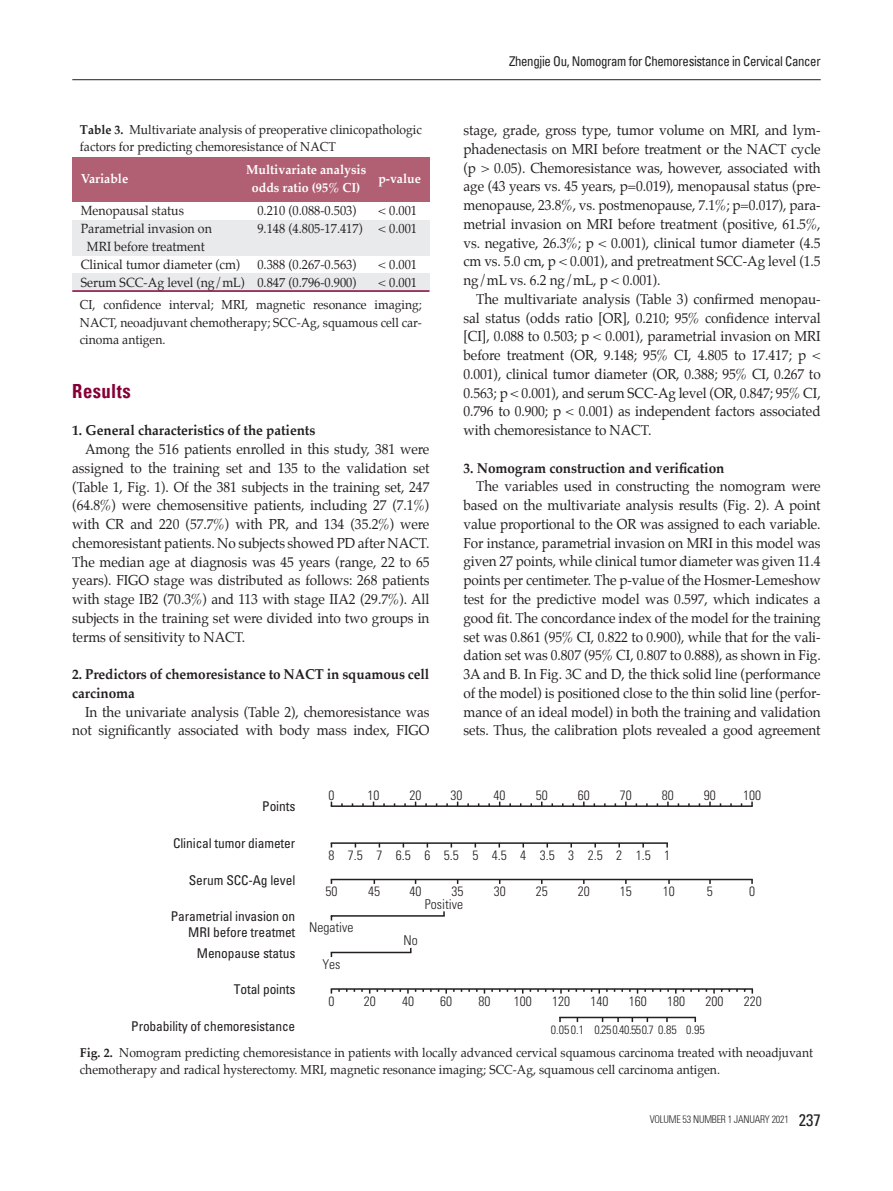
<style>
.page{position:relative;width:893px;height:1191px;background:#fff}
.page>*{position:absolute;margin:0;border:0;box-sizing:border-box;transform-origin:0 0}
.t1{font:700 condensed 19.5px "Univers";letter-spacing:.025em;color:#840037;scale:.95 1}
.t2{font:14.25px/18.8px "Palatino";letter-spacing:-.005em;color:#231f20;text-align:justify;scale:.95 1}
.t3{font:700 14.25px/18.8px "Palatino";letter-spacing:-.005em;color:#231f20;scale:.95 1}
.t4{font:condensed 13.5px/15.6px "Univers";letter-spacing:-.01em;color:#231f20;text-align:right}
.t5{font:300 condensed 13.5px "Univers";color:#231f20}
.t6{font:condensed 13.5px "Univers";letter-spacing:-.01em;color:#231f20;scale:.95 1}
.t7{font:13.05px "Palatino";color:#231f20;scale:.95 1}
.t8{font:700 13.05px "Palatino";color:#fff;scale:.95 1}
.t9{font:12.75px/17.2px "Palatino";color:#231f20;scale:.95 1}
.t10{font:300 condensed 12px "Univers";color:#231f20}
.t11{font:300 condensed 10.5px "Univers";letter-spacing:-.02em;color:#231f20;scale:.95 1}
.s1{font-weight:700}
.s2{font-weight:400;font-size:16.5px}
</style>
<div class="page">
<hr style="left:72px;top:79px;width:749px;height:1px;background:#231f20">
<div style="left:72px;top:157px;width:357px;height:45px;background:#b06072"></div>
<div style="left:72px;top:220px;width:357px;height:35px;background:#e9eaeb"></div>
<div style="left:72px;top:274px;width:357px;height:17px;background:#e9eaeb"></div>
<hr style="left:72px;top:290px;width:357px;height:2px;background:#840037">
<hr style="left:331px;top:805px;width:422px;height:2px;background:#231f20">
<hr style="left:331px;top:842px;width:337px;height:2px;background:#231f20">
<hr style="left:331px;top:878px;width:422px;height:2px;background:#231f20">
<hr style="left:331px;top:915px;width:114px;height:1px;background:#231f20">
<hr style="left:331px;top:951px;width:80px;height:2px;background:#231f20">
<hr style="left:331px;top:988px;width:422px;height:1px;background:#231f20">
<hr style="left:559px;top:1016px;width:137px;height:2px;background:#231f20">
<p class="t9" style="left:80px;top:121px;width:361px"><span class="s1">Table 3.</span> Multivariate analysis of preoperative clinicopathologic factors for predicting chemoresistance of NACT</p>
<p class="t8" style="left:81px;top:168px;width:52px">Variable</p>
<p class="t8" style="left:246px;top:159px;width:128px">Multivariate analysis</p>
<p class="t8" style="left:252px;top:177px;width:116px">odds ratio (95% CI)</p>
<p class="t8" style="left:378px;top:168px;width:46px">p-value</p>
<p class="t7" style="left:81px;top:199px;width:110px">Menopausal status</p>
<p class="t7" style="left:257px;top:199px;width:106px">0.210 (0.088-0.503)</p>
<p class="t7" style="left:379px;top:199px;width:42px">&lt; 0.001</p>
<p class="t7" style="left:81px;top:217px;width:139px">Parametrial invasion on</p>
<p class="t7" style="left:257px;top:217px;width:170px">9.148 (4.805-17.417) &lt; 0.001</p>
<p class="t7" style="left:87px;top:235px;width:125px">MRI before treatment</p>
<p class="t7" style="left:81px;top:253px;width:169px">Clinical tumor diameter (cm)</p>
<p class="t7" style="left:257px;top:253px;width:106px">0.388 (0.267-0.563)</p>
<p class="t7" style="left:379px;top:253px;width:42px">&lt; 0.001</p>
<p class="t7" style="left:81px;top:271px;width:292px">Serum SCC-Ag level (ng/mL) 0.847 (0.796-0.900)</p>
<p class="t7" style="left:379px;top:271px;width:42px">&lt; 0.001</p>
<p class="t9" style="left:80px;top:296px;width:361px;text-align:justify">CI, confidence interval; MRI, magnetic resonance imaging; NACT, neoadjuvant chemotherapy; SCC-Ag, squamous cell car&shy;cinoma antigen.</p>
<p class="t1" style="left:72px;top:379px;width:63px">Results</p>
<p class="t3" style="left:72px;top:421px;width:257px">1. General characteristics of the patients</p>
<p class="t2" style="left:72px;top:440px;width:378px;text-indent:13px">Among the 516 patients enrolled in this study, 381 were assigned to the training set and 135 to the validation set (Table 1, Fig. 1). Of the 381 subjects in the training set, 247 (64.8%) were chemosensitive patients, including 27 (7.1%) with CR and 220 (57.7%) with PR, and 134 (35.2%) were chemoresistant patients. No subjects showed PD after NACT.<br>The median age at diagnosis was 45 years (range, 22 to 65 years). FIGO stage was distributed as follows: 268 patients with stage IB2 (70.3%) and 113 with stage IIA2 (29.7%). All subjects in the training set were divided into two groups in terms of sensitivity to NACT.</p>
<p class="t3" style="left:72px;top:664px;width:377px">2. Predictors of chemoresistance to NACT in squamous cell carcinoma</p>
<p class="t2" style="left:72px;top:702px;width:377px;text-align:right">In the univariate analysis (Table 2), chemoresistance was not significantly associated with body mass index, FIGO</p>
<p class="t6" style="left:509px;top:53px;width:330px">Zhengjie Ou, Nomogram for Chemoresistance in Cervical Cancer</p>
<p class="t2" style="left:463px;top:121px;width:378px">stage, grade, gross type, tumor volume on MRI, and lym&shy;phadenectasis on MRI before treatment or the NACT cycle (p &gt; 0.05). Chemoresistance was, however, associated with age (43 years vs. 45 years, p=0.019), menopausal status (pre&shy;menopause, 23.8%, vs. postmenopause, 7.1%; p=0.017), para&shy;metrial invasion on MRI before treatment (positive, 61.5%, vs. negative, 26.3%; p &lt; 0.001), clinical tumor diameter (4.5 cm vs. 5.0 cm, p &lt; 0.001), and pretreatment SCC-Ag level (1.5 ng/mL vs. 6.2 ng/mL, p &lt; 0.001).</p>
<p class="t2" style="left:463px;top:289px;width:378px;text-indent:13px">The multivariate analysis (Table 3) confirmed menopau&shy;sal status (odds ratio [OR], 0.210; 95% confidence interval [CI], 0.088 to 0.503; p &lt; 0.001), parametrial invasion on MRI before treatment (OR, 9.148; 95% CI, 4.805 to 17.417; p &lt; 0.001), clinical tumor diameter (OR, 0.388; 95% CI, 0.267 to 0.563; p &lt; 0.001), and serum SCC-Ag level (OR, 0.847; 95% CI, 0.796 to 0.900; p &lt; 0.001) as independent factors associated with chemoresistance to NACT.</p>
<p class="t3" style="left:463px;top:458px;width:276px">3. Nomogram construction and verification</p>
<p class="t2" style="left:463px;top:477px;width:377px;text-indent:13px">The variables used in constructing the nomogram were based on the multivariate analysis results (Fig. 2). A point value proportional to the OR was assigned to each variable.<br>For instance, parametrial invasion on MRI in this model was given 27 points, while clinical tumor diameter was given 11.4 points per centimeter. The p-value of the Hosmer-Lemeshow test for the predictive model was 0.597, which indicates a good fit. The concordance index of the model for the training set was 0.861 (95% CI, 0.822 to 0.900), while that for the vali&shy;dation set was 0.807 (95% CI, 0.807 to 0.888), as shown in Fig.<br>3A and B. In Fig. 3C and D, the thick solid line (performance of the model) is positioned close to the thin solid line (perfor&shy;mance of an ideal model) in both the training and validation sets. Thus, the calibration plots revealed a good agreement</p>
<p class="t4" style="left:262px;top:798px;width:35px">Points</p>
<p class="t4" style="left:173px;top:835px;width:124px">Clinical tumor diameter</p>
<p class="t4" style="left:189px;top:871px;width:108px">Serum SCC-Ag level</p>
<p class="t4" style="left:171px;top:908px;width:126px">Parametrial invasion on<br>MRI before treatmet</p>
<p class="t4" style="left:197px;top:944px;width:100px">Menopause status</p>
<p class="t4" style="left:234px;top:981px;width:63px">Total points</p>
<p class="t4" style="left:131px;top:1017px;width:166px">Probability of chemoresistance</p>
<p class="t5" style="left:328px;top:786px;width:7px">0</p>
<p class="t5" style="left:450px;top:786px;width:13px">30</p>
<p class="t5" style="left:367px;top:786px;width:13px">10</p>
<p class="t5" style="left:409px;top:786px;width:13px">20</p>
<p class="t5" style="left:494px;top:786px;width:13px">40</p>
<p class="t5" style="left:536px;top:786px;width:13px">50</p>
<p class="t5" style="left:578px;top:786px;width:13px">60</p>
<p class="t5" style="left:620px;top:786px;width:13px">70</p>
<p class="t5" style="left:662px;top:786px;width:13px">80</p>
<p class="t5" style="left:704px;top:786px;width:13px">90</p>
<p class="t5" style="left:743px;top:786px;width:19px">100</p>
<p class="t5" style="left:328px;top:847px;width:343px">8 7.5 7 6.5 6 5.5 5 4.5 4 3.5 3 2.5 2 1.5 1</p>
<p class="t5" style="left:325px;top:883px;width:13px">50</p>
<p class="t5" style="left:368px;top:883px;width:13px">45</p>
<p class="t5" style="left:410px;top:883px;width:13px">40</p>
<p class="t5" style="left:452px;top:883px;width:13px">35</p>
<p class="t5" style="left:494px;top:883px;width:13px">30</p>
<p class="t5" style="left:536px;top:883px;width:13px">25</p>
<p class="t5" style="left:578px;top:883px;width:13px">20</p>
<p class="t5" style="left:620px;top:883px;width:13px">15</p>
<p class="t5" style="left:663px;top:883px;width:13px">10</p>
<p class="t5" style="left:707px;top:883px;width:7px">5</p>
<p class="t5" style="left:749px;top:883px;width:7px">0</p>
<p class="t5" style="left:425px;top:895px;width:40px">Positive</p>
<p class="t5" style="left:404px;top:932px;width:16px">No</p>
<p class="t5" style="left:309px;top:919px;width:46px">Negative</p>
<p class="t5" style="left:322px;top:956px;width:19px">Yes</p>
<p class="t5" style="left:328px;top:993px;width:7px">0</p>
<p class="t5" style="left:364px;top:993px;width:13px">20</p>
<p class="t5" style="left:402px;top:993px;width:13px">40</p>
<p class="t5" style="left:440px;top:993px;width:13px">60</p>
<p class="t5" style="left:479px;top:993px;width:13px">80</p>
<p class="t5" style="left:514px;top:993px;width:19px">100</p>
<p class="t5" style="left:552px;top:993px;width:19px">120</p>
<p class="t5" style="left:590px;top:993px;width:19px">140</p>
<p class="t5" style="left:629px;top:993px;width:19px">160</p>
<p class="t5" style="left:667px;top:993px;width:19px">180</p>
<p class="t5" style="left:705px;top:993px;width:19px">200</p>
<p class="t5" style="left:744px;top:993px;width:19px">220</p>
<p class="t10" style="left:551px;top:1023px;width:156px">0.05 0.1 0.250.40.550.7 0.85 0.95</p>
<p class="t9" style="left:80px;top:1043px;width:773px"><span class="s1">Fig. 2.</span> Nomogram predicting chemoresistance in patients with locally advanced cervical squamous carcinoma treated with neoadjuvant chemotherapy and radical hysterectomy. MRI, magnetic resonance imaging; SCC-Ag, squamous cell carcinoma antigen.</p>
<p class="t11" style="left:650px;top:1113px;width:182px">VOLUME 53 NUMBER 1 JANUARY 2021 <span class="s2">237</span></p>
</div>
